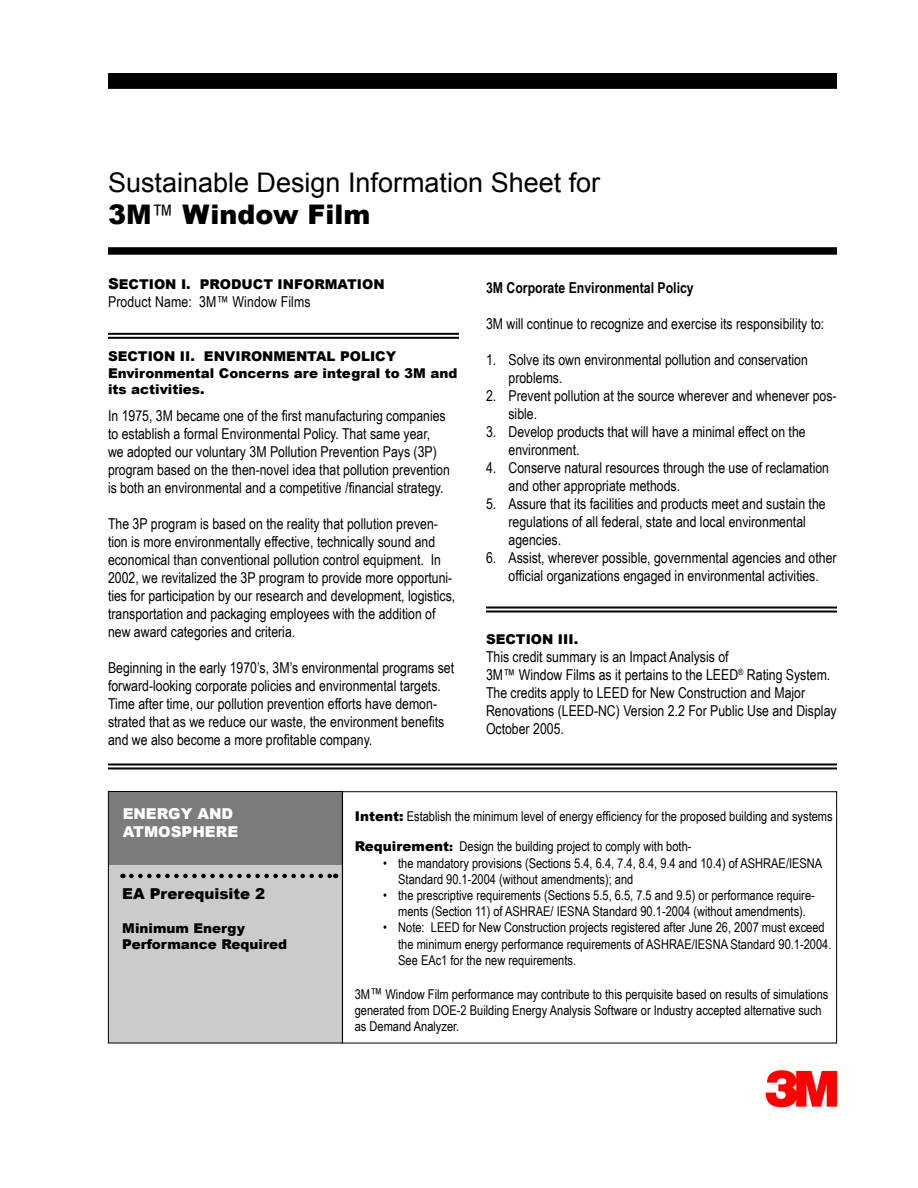
<style>
.page{position:relative;width:918px;height:1188px;background:#fff}
.page>*{position:absolute;margin:0;border:0;box-sizing:border-box;transform-origin:0 0}
.t1{font:54px "Logo 3 Mv 3 tt";color:#f00}
.t2{font:27px "Arial";color:#000}
.t3{font:900 27px "Arial";color:#000}
.t4{font:15px/18px "Arial Narrow";color:#000}
.t5{font:700 15px "Arial Narrow";color:#000}
.t6{font:900 15px "Arial";color:#fff}
.t7{font:900 15px "Arial";color:#000}
.t8{font:13.5px/16.2px "Arial Narrow";color:#000}
.t9{font:900 13.5px/16.2px "Arial";color:#000}
.s1{font-family:"Arial Narrow";font-weight:400}
.s2{font-size:15px}
.s3{font-family:"Arial";font-weight:900}
.s4{font-family:"Arial";font-weight:900;font-size:12px}
</style>
<div class="page">
<div style="left:109px;top:74px;width:727px;height:14px;background:#000"></div>
<div style="left:108px;top:73px;width:729px;height:16px;border:2px solid #000"></div>
<hr style="left:108px;top:763px;width:729px;height:2px;background:#000">
<hr style="left:108px;top:767px;width:729px;height:2px;background:#000">
<div style="left:108px;top:247px;width:729px;height:8px;background:#000"></div>
<hr style="left:108px;top:333px;width:351px;height:2px;background:#000">
<hr style="left:108px;top:337px;width:351px;height:2px;background:#000">
<hr style="left:486px;top:607px;width:351px;height:2px;background:#000">
<hr style="left:486px;top:611px;width:351px;height:2px;background:#000">
<div style="left:108px;top:791px;width:235px;height:252px;background:#cbcbcb"></div>
<div style="left:108px;top:791px;width:235px;height:252px;border:1px solid #000"></div>
<div style="left:109px;top:792px;width:233px;height:72px;background:#7c7c7c"></div>
<div style="left:342px;top:791px;width:495px;height:252px;border:1px solid #000"></div>
<svg style="left:131px;top:874px;width:205px;height:4px"></svg>
<p class="t2" style="left:108px;top:165px;width:494px">Sustainable Design Information Sheet for</p>
<p class="t3" style="left:108px;top:195px;width:264px">3M<span class="s1">™</span> Window Film</p>
<p class="t9" style="left:108px;top:276px;width:278px"><span class="s2">S</span>ECTION I. PRODUCT INFORMATION</p>
<p class="t4" style="left:108px;top:293px;width:204px">Product Name: 3M™ Window Films</p>
<p class="t9" style="left:108px;top:348px;width:290px">SECTION II. ENVIRONMENTAL POLICY</p>
<p class="t9" style="left:108px;top:364px;width:351px">Environmental Concerns are integral to 3M and its activities.</p>
<p class="t4" style="left:108px;top:406px;width:343px">In 1975, 3M became one of the first manufacturing companies to establish a formal Environmental Policy. That same year,<br>we adopted our voluntary 3M Pollution Prevention Pays (3P) program based on the then-novel idea that pollution prevention is both an environmental and a competitive /financial strategy.</p>
<p class="t4" style="left:108px;top:514px;width:349px">The 3P program is based on the reality that pollution preven&shy;tion is more environmentally effective, technically sound and economical than conventional pollution control equipment. In 2002, we revitalized the 3P program to provide more opportuni&shy;ties for participation by our research and development, logistics, transportation and packaging employees with the addition of new award categories and criteria.</p>
<p class="t4" style="left:108px;top:658px;width:348px">Beginning in the early 1970’s, 3M’s environmental programs set forward-looking corporate policies and environmental targets.<br>Time after time, our pollution prevention efforts have demon&shy;strated that as we reduce our waste, the environment benefits and we also become a more profitable company.</p>
<p class="t5" style="left:486px;top:277px;width:209px">3M Corporate Environmental Policy</p>
<p class="t4" style="left:486px;top:315px;width:340px">3M will continue to recognize and exercise its responsibility to:</p>
<p class="t4" style="left:508px;top:351px;width:301px;text-indent:-22px">1. Solve its own environmental pollution and conservation problems.</p>
<p class="t4" style="left:508px;top:387px;width:330px;text-indent:-22px">2. Prevent pollution at the source wherever and whenever pos&shy;sible.</p>
<p class="t4" style="left:508px;top:423px;width:299px;text-indent:-22px">3. Develop products that will have a minimal effect on the environment.</p>
<p class="t4" style="left:508px;top:459px;width:322px;text-indent:-22px">4. Conserve natural resources through the use of reclamation and other appropriate methods.</p>
<p class="t4" style="left:508px;top:495px;width:319px;text-indent:-22px">5. Assure that its facilities and products meet and sustain the regulations of all federal, state and local environmental agencies.</p>
<p class="t4" style="left:486px;top:549px;width:352px;text-align:center">6. Assist, wherever possible, governmental agencies and other official organizations engaged in environmental activities.</p>
<p class="t9" style="left:486px;top:630px;width:94px">SECTION III.</p>
<p class="t4" style="left:486px;top:647px;width:244px">This credit summary is an Impact Analysis of</p>
<p class="t4" style="left:486px;top:665px;width:352px">3M™ Window Films as it pertains to the LEED<sup>®</sup> Rating System.<br>The credits apply to LEED for New Construction and Major Renovations (LEED-NC) Version 2.2 For Public Use and Display October 2005.</p>
<p class="t6" style="left:123px;top:802px;width:112px">ENERGY AND</p>
<p class="t6" style="left:123px;top:820px;width:117px">ATMOSPHERE</p>
<p class="t7" style="left:122px;top:882px;width:144px">EA Prerequisite 2</p>
<p class="t9" style="left:122px;top:920px;width:124px">Minimum Energy</p>
<p class="t9" style="left:122px;top:936px;width:167px">Performance Required</p>
<p class="t8" style="left:355px;top:807px;width:479px"><span class="s3">Intent:</span> Establish the minimum level of energy efficiency for the proposed building and systems</p>
<p class="t8" style="left:355px;top:838px;width:338px"><span class="s3">Requirement</span><span class="s4">:</span> Design the building project to comply with both-</p>
<p class="t8" style="left:398px;top:854px;width:426px;text-indent:-15px">• the mandatory provisions (Sections 5.4, 6.4, 7.4, 8.4, 9.4 and 10.4) of ASHRAE/IESNA<br>Standard 90.1-2004 (without amendments); and</p>
<p class="t8" style="left:383px;top:887px;width:433px;text-align:center">• the prescriptive requirements (Sections 5.5, 6.5, 7.5 and 9.5) or performance require&shy;ments (Section 11) of ASHRAE/ IESNA Standard 90.1-2004 (without amendments).</p>
<p class="t8" style="left:398px;top:919px;width:435px;text-indent:-15px">• Note: LEED for New Construction projects registered after June 26, 2007 must exceed the minimum energy performance requirements of ASHRAE/IESNA Standard 90.1-2004.<br>See EAc1 for the new requirements.</p>
<p class="t8" style="left:355px;top:986px;width:475px">3M<span class="s2">™</span> Window Film performance may contribute to this perquisite based on results of simulations generated from DOE-2 Building Energy Analysis Software or Industry accepted alternative such as Demand Analyzer.</p>
<p class="t1" style="left:766px;top:1056px;width:73px">3</p>
</div>
